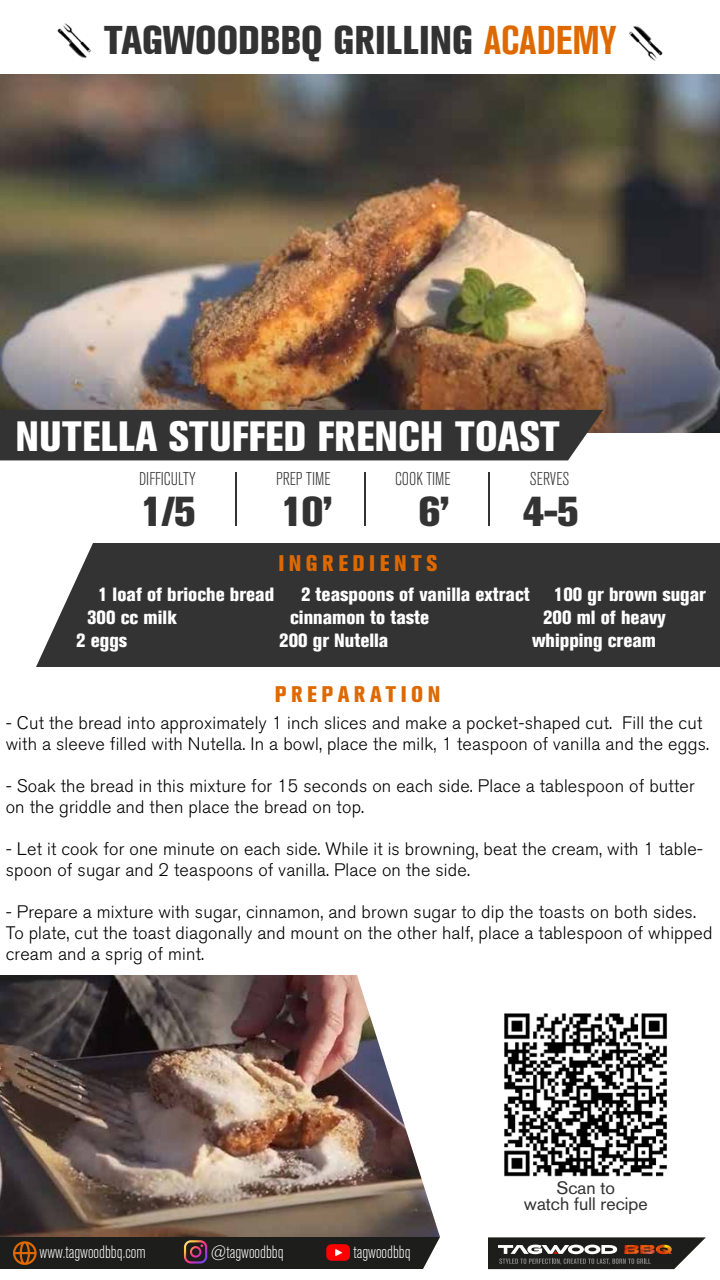
<style>
.page{position:relative;width:720px;height:1280px;background:#fff}
.page>*{position:absolute;margin:0;border:0;box-sizing:border-box;transform-origin:0 0}
.t1{font:800 condensed 42px "Akzidenz Grotesk BQ";color:#fff}
.t2{font:41.5px "Akzidenz Grotesk BQ X Bold Alt";color:#333}
.t3{font:800 condensed 39.8px "Akzidenz Grotesk BQ";color:#333}
.t4{font:800 condensed 22.4px "Akzidenz Grotesk BQ";letter-spacing:.2em;color:#de6900}
.t5{font:800 condensed 19px "Akzidenz Grotesk BQ";color:#fff}
.t6{font:300 condensed 18.4px "Akzidenz Grotesk BQ";color:#333}
.t7{font:300 18px/21px "Akzidenz Grotesk BQ";letter-spacing:.01em;color:#000}
.t8{font:300 condensed 17.8px "Akzidenz Grotesk BQ";color:#fff}
.t9{font:17.8px/16px "Akzidenz Grotesk";color:#333;text-align:center}
.s1{font-family:"Akzidenz Grotesk BQ Bd Cnd Alt";font-weight:400;font-stretch:normal;color:#de6900}
</style>
<div class="page">
<img style="left:629px;top:26px;width:34px;height:34px">
<img style="left:57px;top:23px;width:34px;height:35px">
<svg style="left:488px;top:1237px;width:218px;height:32px;background:#4d4d4c"></svg>
<img style="left:624px;top:1245px;width:49px;height:9px">
<div style="left:36px;top:543px;width:684px;height:124px;background:#333"></div>
<svg style="left:0;top:1237px;width:440px;height:32px;background:#2e2320"></svg>
<hr style="left:235px;top:472px;width:2px;height:54px;background:#333">
<hr style="left:364px;top:472px;width:2px;height:54px;background:#333">
<hr style="left:488px;top:472px;width:2px;height:54px;background:#333">
<img style="left:0;top:74px;width:720px;height:358px">
<div style="left:0;top:410px;width:603px;height:50px;background:#333"></div>
<img style="left:0;top:975px;width:440px;height:262px">
<img style="left:504px;top:1013px;width:163px;height:164px">
<h3 class="t3" style="left:104px;top:17px;width:514px">TAGWOODBBQ GRILLING <span class="s1">ACADEMY</span></h3>
<h1 class="t1" style="left:16px;top:412px;width:546px">NUTELLA STUFFED FRENCH TOAST</h1>
<p class="t6" style="left:139px;top:469px;width:58px">DIFFICULTY</p>
<p class="t6" style="left:276px;top:469px;width:56px">PREP TIME</p>
<p class="t6" style="left:395px;top:469px;width:57px">COOK TIME</p>
<p class="t6" style="left:530px;top:469px;width:41px">SERVES</p>
<h2 class="t2" style="left:141px;top:488px;width:56px">1/5</h2>
<h2 class="t2" style="left:281px;top:488px;width:53px">10’</h2>
<h2 class="t2" style="left:419px;top:488px;width:32px">6’</h2>
<h2 class="t2" style="left:523px;top:488px;width:58px">4-5</h2>
<p class="t4" style="left:278px;top:550px;width:160px">INGREDIENTS</p>
<p class="t5" style="left:554px;top:583px;width:153px">100 gr brown sugar</p>
<p class="t5" style="left:543px;top:606px;width:124px">200 ml of heavy</p>
<p class="t5" style="left:532px;top:629px;width:126px">whipping cream</p>
<p class="t5" style="left:301px;top:583px;width:230px">2 teaspoons of vanilla extract</p>
<p class="t5" style="left:290px;top:606px;width:141px">cinnamon to taste</p>
<p class="t5" style="left:279px;top:629px;width:111px">200 gr Nutella</p>
<p class="t5" style="left:98px;top:583px;width:178px">1 loaf of brioche bread</p>
<p class="t5" style="left:87px;top:606px;width:91px">300 cc milk</p>
<p class="t5" style="left:76px;top:629px;width:53px">2 eggs</p>
<p class="t4" style="left:275px;top:681px;width:167px">PREPARATION</p>
<p class="t7" style="left:6px;top:712px;width:705px">- Cut the bread into approximately 1 inch slices and make a pocket-shaped cut. Fill the cut with a sleeve filled with Nutella. In a bowl, place the milk, 1 teaspoon of vanilla and the eggs.</p>
<p class="t7" style="left:6px;top:775px;width:690px">- Soak the bread in this mixture for 15 seconds on each side. Place a tablespoon of butter on the griddle and then place the bread on top.</p>
<p class="t7" style="left:6px;top:838px;width:699px">- Let it cook for one minute on each side. While it is browning, beat the cream, with 1 table&shy;spoon of sugar and 2 teaspoons of vanilla. Place on the side.</p>
<p class="t7" style="left:6px;top:901px;width:708px">- Prepare a mixture with sugar, cinnamon, and brown sugar to dip the toasts on both sides.<br>To plate, cut the toast diagonally and mount on the other half, place a tablespoon of whipped cream and a sprig of mint.</p>
<p class="t8" style="left:40px;top:1243px;width:108px">www.tagwoodbbq.com</p>
<p class="t8" style="left:211px;top:1243px;width:74px">@tagwoodbbq</p>
<p class="t8" style="left:353px;top:1243px;width:59px">tagwoodbbq</p>
<p class="t9" style="left:524px;top:1180px;width:125px">Scan to<br>watch full recipe</p>
</div>
